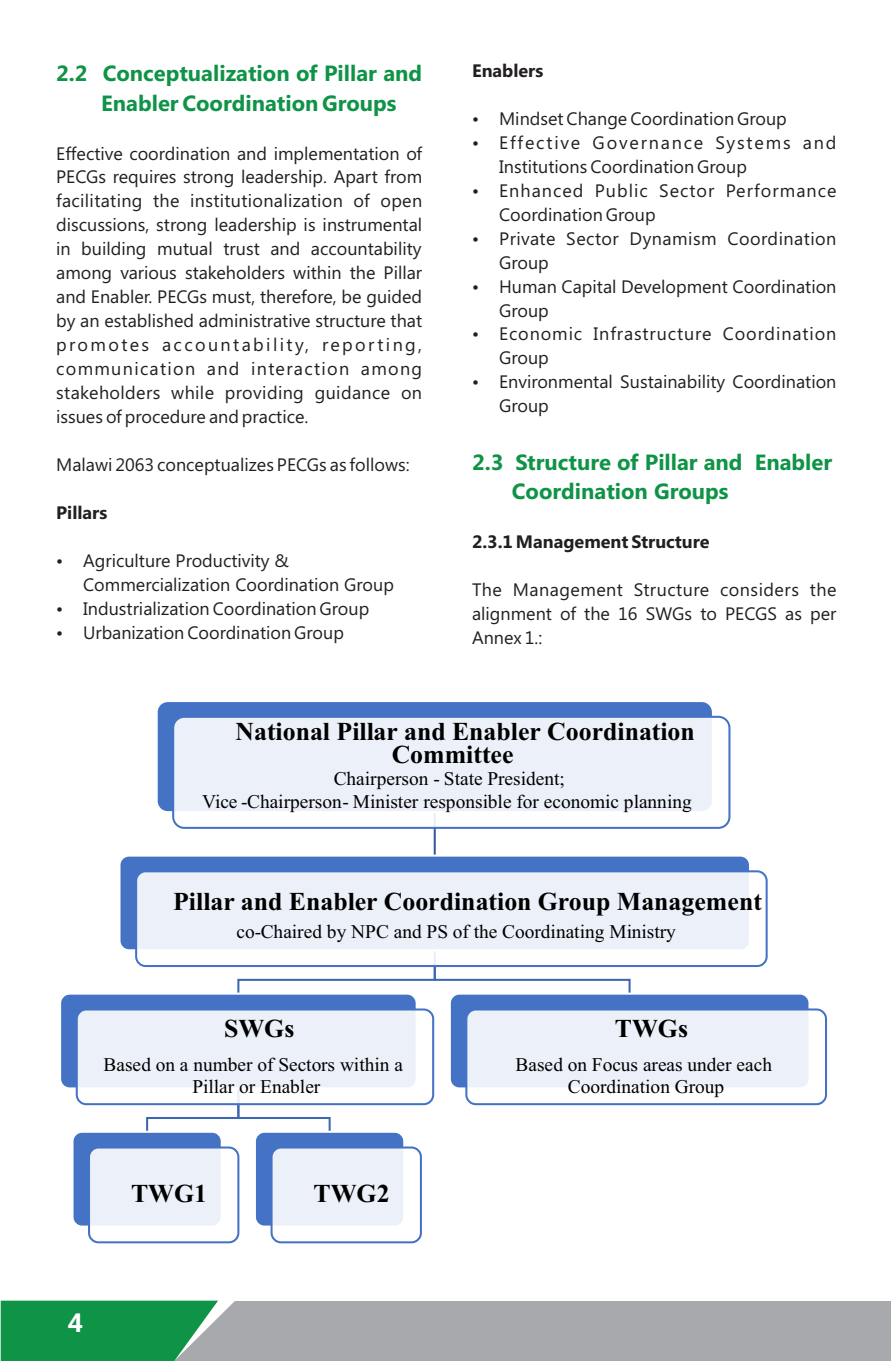
<style>
.page{position:relative;width:891px;height:1361px;background:#fff}
.page>*{position:absolute;margin:0;border:0;box-sizing:border-box;transform-origin:0 0}
.t1{font:700 26.6px "Segoe UI";color:#fff}
.t2{font:700 25.8px/22.8px "Times New Roman";color:#000}
.t3{font:700 22px/29.2px "Segoe UI";color:#0f9347}
.t4{font:19.4px/21.2px "Times New Roman";color:#000;text-align:center}
.t5{font:18px/24px "Segoe UI";color:#231f20;text-align:justify}
.t6{font:700 18px "Segoe UI";color:#231f20}
</style>
<div class="page">
<div style="left:1px;top:1300px;width:889px;height:61px;background:#a7a9ac"></div>
<svg style="left:1px;top:1300px;width:237px;height:61px;background:#2e9a5d"></svg>
<svg style="left:145px;top:1105px;width:186px;height:25px"></svg>
<svg style="left:237px;top:967px;width:394px;height:25px"></svg>
<hr style="left:433px;top:812px;width:2px;height:43px;background:#34599c">
<div style="left:157px;top:701px;width:555px;height:111px;background:#4472c4;border-radius:11px"></div>
<div style="left:155px;top:700px;width:558px;height:113px;border:2px solid #fff;border-radius:11px"></div>
<div style="left:173px;top:717px;width:556px;height:111px;background:#fff;border-radius:11px;opacity:.9"></div>
<div style="left:119px;top:855px;width:630px;height:95px;background:#4472c4;border-radius:9px"></div>
<div style="left:118px;top:854px;width:632px;height:97px;border:2px solid #fff;border-radius:9px"></div>
<div style="left:136px;top:871px;width:630px;height:95px;background:#fff;border-radius:9px;opacity:.9"></div>
<div style="left:135px;top:870px;width:632px;height:97px;border:2px solid #4472c4;border-radius:9px"></div>
<div style="left:60px;top:993px;width:356px;height:95px;background:#4472c4;border-radius:9px"></div>
<div style="left:59px;top:992px;width:358px;height:97px;border:2px solid #fff;border-radius:9px"></div>
<div style="left:77px;top:1009px;width:356px;height:95px;background:#fff;border-radius:9px;opacity:.9"></div>
<div style="left:76px;top:1008px;width:358px;height:97px;border:2px solid #4472c4;border-radius:9px"></div>
<div style="left:72px;top:1131px;width:150px;height:95px;background:#4472c4;border-radius:9px"></div>
<div style="left:71px;top:1130px;width:152px;height:97px;border:2px solid #fff;border-radius:9px"></div>
<div style="left:89px;top:1147px;width:149px;height:95px;background:#fff;border-radius:9px;opacity:.9"></div>
<div style="left:88px;top:1146px;width:151px;height:97px;border:2px solid #4472c4;border-radius:9px"></div>
<div style="left:255px;top:1131px;width:149px;height:95px;background:#4472c4;border-radius:9px"></div>
<div style="left:254px;top:1130px;width:151px;height:97px;border:2px solid #fff;border-radius:9px"></div>
<div style="left:271px;top:1147px;width:149px;height:95px;background:#fff;border-radius:9px;opacity:.9"></div>
<div style="left:270px;top:1146px;width:152px;height:97px;border:2px solid #4472c4;border-radius:9px"></div>
<div style="left:449px;top:993px;width:360px;height:95px;background:#4472c4;border-radius:9px"></div>
<div style="left:448px;top:992px;width:362px;height:97px;border:2px solid #fff;border-radius:9px"></div>
<div style="left:466px;top:1009px;width:359px;height:95px;background:#fff;border-radius:9px;opacity:.9"></div>
<div style="left:465px;top:1008px;width:361px;height:97px;border:2px solid #4472c4;border-radius:9px"></div>
<div style="left:172px;top:716px;width:558px;height:113px;border:2px solid #4472c4;border-radius:11px"></div>
<p class="t3" style="left:101px;top:61px;width:322px;text-indent:-45px">2.2 Conceptualization of Pillar and<br>Enabler Coordination Groups</p>
<p class="t5" style="left:56px;top:143px;width:367px">Effective coordination and implementation of PECGs requires strong leadership. Apart from facilitating the institutionalization of open discussions, strong leadership is instrumental in building mutual trust and accountability among various stakeholders within the Pillar and Enabler. PECGs must, therefore, be guided by an established administrative structure that promotes accountability, reporting, communication and interaction among stakeholders while providing guidance on issues of procedure and practice.</p>
<p class="t5" style="left:56px;top:454px;width:355px">Malawi 2063 conceptualizes PECGs as follows:</p>
<p class="t6" style="left:56px;top:506px;width:53px">Pillars</p>
<p class="t5" style="left:83px;top:550px;width:312px;text-align:left">Agriculture Productivity &amp; Commercialization Coordination Group Industrialization Coordination Group Urbanization Coordination Group</p>
<p class="t6" style="left:472px;top:64px;width:73px">Enablers</p>
<p class="t5" style="left:499px;top:108px;width:339px;text-align:left">Mindset Change Coordination Group<br>Effective Governance Systems and<br>Institutions Coordination Group<br>Enhanced Public Sector Performance<br>Coordination Group<br>Private Sector Dynamism Coordination<br>Group<br>Human Capital Development Coordination<br>Group<br>Economic Infrastructure Coordination<br>Group<br>Environmental Sustainability Coordination<br>Group</p>
<p class="t3" style="left:511px;top:449px;width:322px;text-indent:-40px">2.3 Structure of Pillar and Enabler<br>Coordination Groups</p>
<p class="t6" style="left:472px;top:535px;width:239px">2.3.1 Management Structure</p>
<p class="t5" style="left:472px;top:579px;width:366px">The Management Structure considers the alignment of the 16 SWGs to PECGS as per Annex 1.:</p>
<h2 class="t2" style="left:391px;top:723px;width:304px;text-indent:-156px">National Pillar and Enabler Coordination<br>Committee</h2>
<p class="t4" style="left:202px;top:768px;width:490px;line-height:23.8px">Chairperson - State President;<br>Vice -Chairperson- Minister responsible for economic planning</p>
<h2 class="t2" style="left:173px;top:892px;width:590px">Pillar and Enabler Coordination Group Management</h2>
<p class="t4" style="left:236px;top:923px;width:441px">co-Chaired by NPC and PS of the Coordinating Ministry</p>
<h2 class="t2" style="left:224px;top:1020px;width:72px">SWGs</h2>
<p class="t4" style="left:103px;top:1056px;width:301px">Based on a number of Sectors within a<br>Pillar or Enabler</p>
<h2 class="t2" style="left:131px;top:1184px;width:77px">TWG1</h2>
<h2 class="t2" style="left:313px;top:1184px;width:77px">TWG2</h2>
<h1 class="t1" style="left:68px;top:1312px;width:17px">4</h1>
<h2 class="t2" style="left:614px;top:1020px;width:75px">TWGs</h2>
<p class="t4" style="left:515px;top:1056px;width:258px">Based on Focus areas under each<br>Coordination Group</p>
</div>
